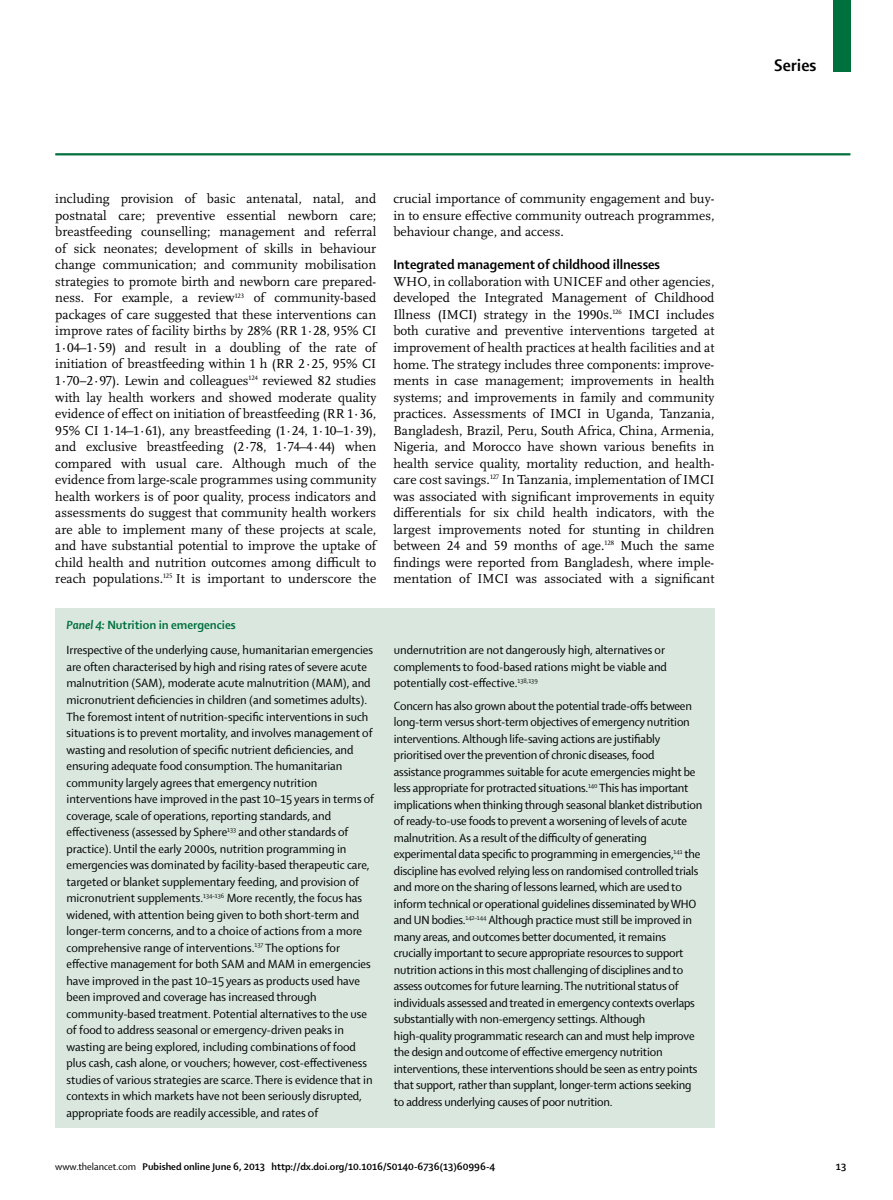
<style>
.page{position:relative;width:893px;height:1200px;background:#fff}
.page>*{position:absolute;margin:0;border:0;box-sizing:border-box;transform-origin:0 0}
.t1{font:700 18px "Shaker 2 Lancet";color:#000}
.t2{font:700 14.25px "Shaker 2 Lancet";color:#000}
.t3{font:13.5px/16.5px "Scala Lancet Pro";color:#000;text-align:justify}
.t4{font:12.75px/16.5px "Shaker 2 Lancet";color:#000}
.t5{font:700 10.5px "Shaker 2 Lancet";color:#000}
.s1{font-weight:700;font-style:italic;color:#00703c}
.s2{font-weight:700;color:#00703c}
.s3{font-weight:400}
</style>
<div class="page">
<div style="left:833px;top:0;width:17px;height:71px;background:#00703c"></div>
<hr style="left:55px;top:153px;width:795px;height:2px;background:#00703c">
<div style="left:55px;top:608px;width:659px;height:519px;background:#d9e7df"></div>
<p class="t3" style="left:55px;top:191px;width:323px">including provision of basic antenatal, natal, and postnatal care; preventive essential newborn care; breastfeeding counselling; management and referral of sick neonates; development of skills in behaviour change communication; and community mobilisation strategies to promote birth and newborn care prepared&shy;ness. For example, a review<sup>123</sup> of community-based packages of care suggested that these interventions can improve rates of facility births by 28% (RR 1·28, 95% CI 1·04–1·59) and result in a doubling of the rate of initiation of breastfeeding within 1 h (RR 2·25, 95% CI 1·70–2·97). Lewin and colleagues<sup>124</sup> reviewed 82 studies with lay health workers and showed moderate quality evidence of effect on initiation of breastfeeding (RR 1·36, 95% CI 1·14–1·61), any breastfeeding (1·24, 1·10–1·39), and exclusive breastfeeding (2·78, 1·74–4·44) when compared with usual care. Although much of the evidence from large-scale programmes using community health workers is of poor quality, process indicators and assessments do suggest that community health workers are able to implement many of these projects at scale, and have substantial potential to improve the uptake of child health and nutrition outcomes among difficult to reach populations.<sup>125</sup> It is important to underscore the</p>
<p class="t3" style="left:393px;top:191px;width:323px">crucial importance of community engagement and buy&shy;in to ensure effective community outreach programmes, behaviour change, and access.</p>
<p class="t2" style="left:393px;top:255px;width:268px">Integrated management of childhood illnesses</p>
<p class="t3" style="left:393px;top:273px;width:323px">WHO, in collaboration with UNICEF and other agencies, developed the Integrated Management of Childhood Illness (IMCI) strategy in the 1990s.<sup>126</sup> IMCI includes both curative and preventive interventions targeted at improvement of health practices at health facilities and at home. The strategy includes three components: improve&shy;ments in case management; improvements in health systems; and improvements in family and community practices. Assessments of IMCI in Uganda, Tanzania, Bangladesh, Brazil, Peru, South Africa, China, Armenia, Nigeria, and Morocco have shown various benefits in health service quality, mortality reduction, and health&shy;care cost savings.<sup>127</sup> In Tanzania, implementation of IMCI was associated with significant improvements in equity differentials for six child health indicators, with the largest improvements noted for stunting in children between 24 and 59 months of age.<sup>128</sup> Much the same findings were reported from Bangladesh, where imple&shy;mentation of IMCI was associated with a significant</p>
<p class="t4" style="left:67px;top:612px;width:308px;line-height:25px"><span class="s1">Panel 4:</span> <span class="s2">Nutrition in emergencies<br></span>Irrespective of the underlying cause, humanitarian emergencies</p>
<p class="t4" style="left:67px;top:657px;width:309px">are often characterised by high and rising rates of severe acute malnutrition (SAM), moderate acute malnutrition (MAM), and micronutrient deficiencies in children (and sometimes adults).<br>The foremost intent of nutrition-specific interventions in such situations is to prevent mortality, and involves management of wasting and resolution of specific nutrient deficiencies, and ensuring adequate food consumption. The humanitarian community largely agrees that emergency nutrition interventions have improved in the past 10–15 years in terms of coverage, scale of operations, reporting standards, and effectiveness (assessed by Sphere<sup>133</sup> and other standards of practice). Until the early 2000s, nutrition programming in emergencies was dominated by facility-based therapeutic care, targeted or blanket supplementary feeding, and provision of micronutrient supplements.<sup>134–136</sup> More recently, the focus has widened, with attention being given to both short-term and longer-term concerns, and to a choice of actions from a more comprehensive range of interventions.<sup>137</sup> The options for effective management for both SAM and MAM in emergencies have improved in the past 10–15 years as products used have been improved and coverage has increased through community-based treatment. Potential alternatives to the use of food to address seasonal or emergency-driven peaks in wasting are being explored, including combinations of food plus cash, cash alone, or vouchers; however, cost-effectiveness studies of various strategies are scarce. There is evidence that in contexts in which markets have not been seriously disrupted, appropriate foods are readily accessible, and rates of</p>
<p class="t4" style="left:394px;top:641px;width:275px">undernutrition are not dangerously high, alternatives or complements to food-based rations might be viable and potentially cost-effective.<sup>138,139</sup></p>
<p class="t4" style="left:394px;top:696px;width:310px">Concern has also grown about the potential trade-offs between long-term versus short-term objectives of emergency nutrition interventions. Although life-saving actions are justifiably prioritised over the prevention of chronic diseases, food assistance programmes suitable for acute emergencies might be less appropriate for protracted situations.<sup>140</sup> This has important implications when thinking through seasonal blanket distribution of ready-to-use foods to prevent a worsening of levels of acute malnutrition. As a result of the difficulty of generating experimental data specific to programming in emergencies,<sup>141</sup> the discipline has evolved relying less on randomised controlled trials and more on the sharing of lessons learned, which are used to inform technical or operational guidelines disseminated by WHO and UN bodies.<sup>142–144</sup> Although practice must still be improved in many areas, and outcomes better documented, it remains crucially important to secure appropriate resources to support nutrition actions in this most challenging of disciplines and to assess outcomes for future learning. The nutritional status of individuals assessed and treated in emergency contexts overlaps substantially with non-emergency settings. Although high-quality programmatic research can and must help improve the design and outcome of effective emergency nutrition interventions, these interventions should be seen as entry points that support, rather than supplant, longer-term actions seeking to address underlying causes of poor nutrition.</p>
<h1 class="t1" style="left:774px;top:54px;width:44px">Series</h1>
<p class="t5" style="left:55px;top:1159px;width:441px"><span class="s3">www.thelancet.com</span> Pubished online June 6, 2013 http://dx.doi.org/10.1016/S0140-6736(13)60996-4</p>
<p class="t5" style="left:836px;top:1159px;width:12px">13</p>
</div>
